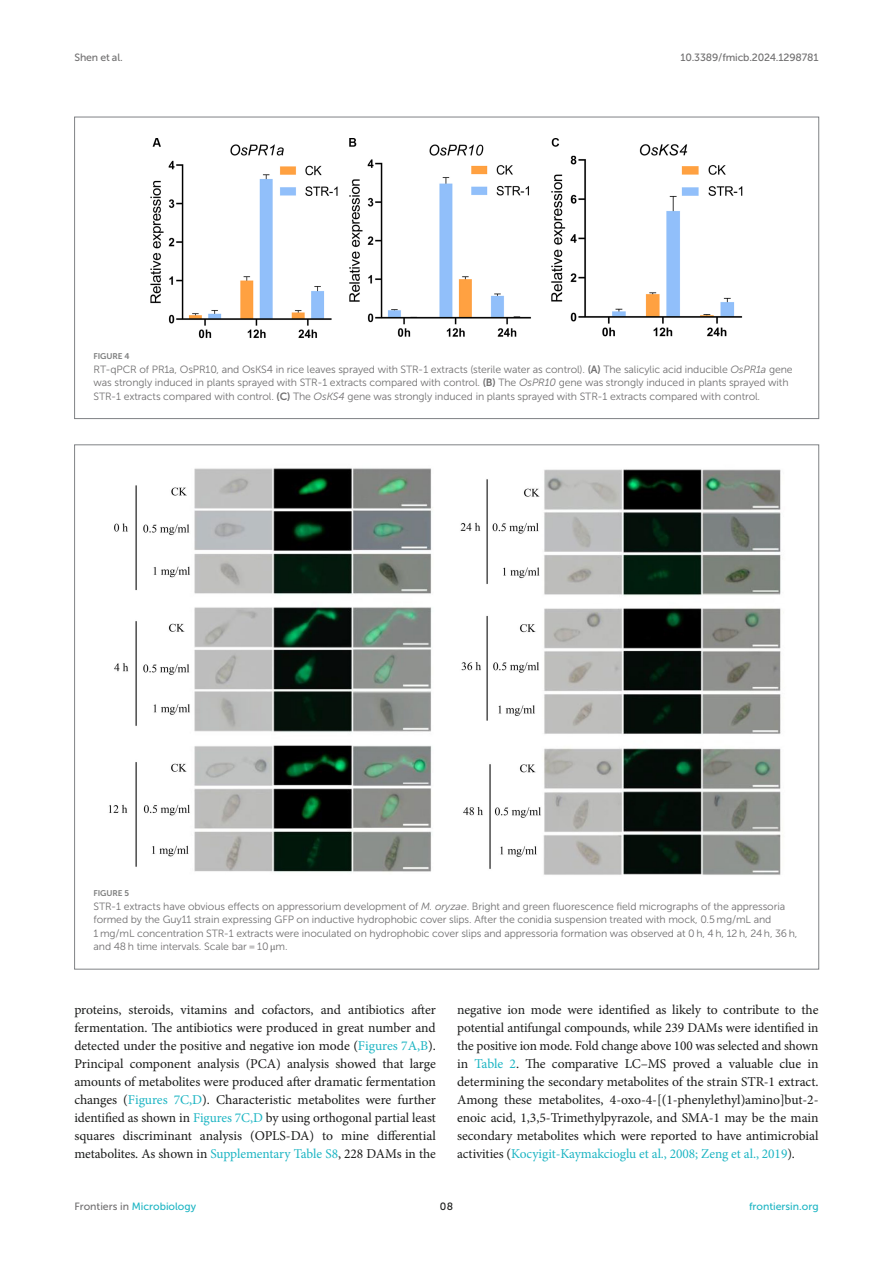
<style>
.page{position:relative;width:893px;height:1263px;background:#fff}
.page>*{position:absolute;margin:0;border:0;box-sizing:border-box;transform-origin:0 0}
.TEXT_FLUSH{font:13.5px/18px "Minion Pro";letter-spacing:-.005em;color:#1b1c1b;text-align:justify}
.FIG_LEG{font:10.5px/13.5px "Museo Sans 300";letter-spacing:-.01em;color:#706f70}
.t1{font:10.5px "Museo Sans 500";color:#1db5c3}
.t2{font:10.5px "Museo Sans 500";letter-spacing:-.015em;color:#706f70}
.t3{font:10.5px "Museo Sans 500";color:#1b1c1b}
.FIG_HD{font:8.25px "Museo Sans 700";letter-spacing:-.01em;color:#7e7f7f}
.s1{font-family:"Museo Sans 700"}
.s2{font-style:italic}
.s3{font-family:"STIX General"}
.s4{color:#1db5c3}
.s5{color:#706f70}
</style>
<div class="page">
<img style="left:150px;top:138px;width:593px;height:201px">
<img style="left:109px;top:468px;width:672px;height:407px">
<p class="t2" style="left:74px;top:51px;width:50px">Shen et al.</p>
<p class="t2" style="left:680px;top:51px;width:140px">10.3389/fmicb.2024.1298781</p>
<p class="FIG_HD" style="left:94px;top:352px;width:37px">FIGURE 4</p>
<p class="FIG_LEG" style="left:94px;top:362px;width:701px">RT-qPCR of PR1a, OsPR10, and OsKS4 in rice leaves sprayed with STR-1 extracts (sterile water as control). <span class="s1">(A)</span> The salicylic acid inducible <span class="s2">OsPR1a</span> gene was strongly induced in plants sprayed with STR-1 extracts compared with control. <span class="s1">(B)</span> The <span class="s2">OsPR10</span> gene was strongly induced in plants sprayed with<br>STR-1 extracts compared with control. <span class="s1">(C)</span> The <span class="s2">OsKS4</span> gene was strongly induced in plants sprayed with STR-1 extracts compared with control.</p>
<p class="FIG_HD" style="left:94px;top:889px;width:37px">FIGURE 5</p>
<p class="FIG_LEG" style="left:94px;top:899px;width:705px">STR-1 extracts have obvious effects on appressorium development of <span class="s2">M. oryzae</span>. Bright and green fluorescence field micrographs of the appressoria formed by the Guy11 strain expressing GFP on inductive hydrophobic cover slips. After the conidia suspension treated with mock, 0.5 mg/mL and<br>1 mg/mL concentration STR-1 extracts were inoculated on hydrophobic cover slips and appressoria formation was observed at 0 h, 4 h, 12 h, 24 h, 36 h, and 48 h time intervals. Scale bar = 10 <span class="s3">μ</span>m.</p>
<p class="TEXT_FLUSH" style="left:74px;top:1001px;width:363px">proteins, steroids, vitamins and cofactors, and antibiotics after fermentation. The antibiotics were produced in great number and detected under the positive and negative ion mode (<span class="s4">Figures 7A,B</span>).<br>Principal component analysis (PCA) analysis showed that large amounts of metabolites were produced after dramatic fermentation changes (<span class="s4">Figures 7C,D</span>). Characteristic metabolites were further identified as shown in <span class="s4">Figures 7C,D</span> by using orthogonal partial least squares discriminant analysis (OPLS-DA) to mine differential metabolites. As shown in <span class="s4">Supplementary Table S8</span>, 228 DAMs in the</p>
<p class="TEXT_FLUSH" style="left:457px;top:1001px;width:363px">negative ion mode were identified as likely to contribute to the potential antifungal compounds, while 239 DAMs were identified in the positive ion mode. Fold change above 100 was selected and shown in <span class="s4">Table 2</span>. The comparative LC–MS proved a valuable clue in determining the secondary metabolites of the strain STR-1 extract.<br>Among these metabolites, 4-oxo-4-[(1-phenylethyl)amino]but-2- enoic acid, 1,3,5-Trimethylpyrazole, and SMA-1 may be the main secondary metabolites which were reported to have antimicrobial activities (<span class="s4">Kocyigit-Kaymakcioglu et al., 2008; Zeng et al., 2019</span>).</p>
<p class="t1" style="left:74px;top:1200px;width:123px"><span class="s5">Frontiers in</span> Microbiology</p>
<p class="t3" style="left:440px;top:1200px;width:15px">08</p>
<p class="t1" style="left:749px;top:1200px;width:71px">frontiersin.org</p>
</div>
